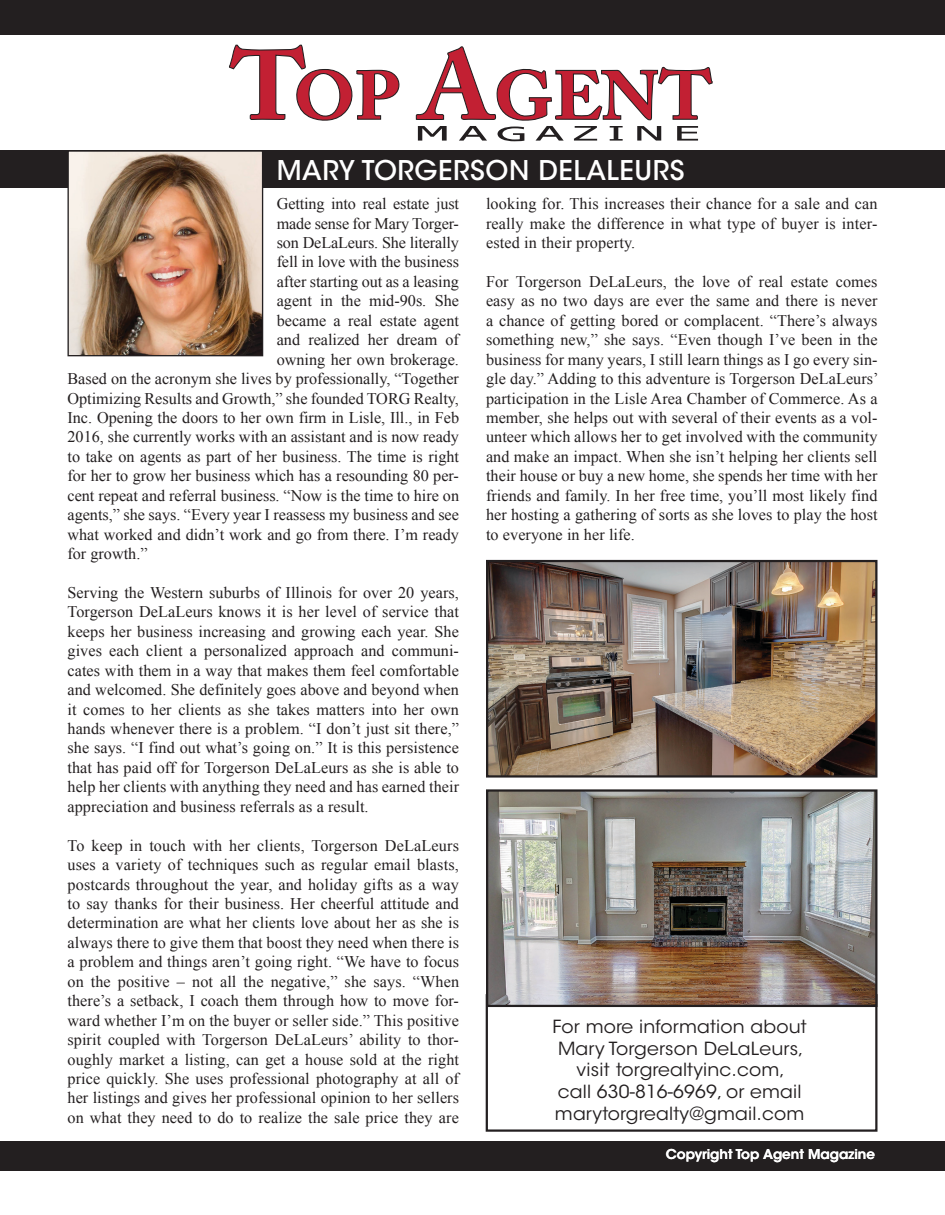
<style>
.page{position:relative;width:945px;height:1215px;background:#fff}
.page>*{position:absolute;margin:0;border:0;box-sizing:border-box;transform-origin:0 0}
.NAME{font:500 27px "ITC Avant Garde Std";letter-spacing:.02em;color:#fff}
.For_More_Info{font:18px "ITC Avant Garde Std";letter-spacing:.01em;color:#231f20;scale:1.04 1}
.body_hypenate{font:16.2px/19.5px "Times New Roman";color:#231f20;text-align:justify}
.t1{font:600 13.5px "ITC Avant Garde Std";color:#fff}
</style>
<div class="page">
<svg style="left:229px;top:44px;width:171px;height:77px"></svg>
<svg style="left:415px;top:46px;width:298px;height:96px"></svg>
<div style="left:0;top:0;width:945px;height:35px;background:#231f20"></div>
<div style="left:0;top:1141px;width:945px;height:29px;background:#231f20"></div>
<div style="left:0;top:150px;width:945px;height:38px;background:#231f20"></div>
<img style="left:70px;top:152px;width:191px;height:202px">
<div style="left:68px;top:150px;width:195px;height:206px;border:1px solid #231f20"></div>
<div style="left:486px;top:994px;width:392px;height:138px;border:2px solid #231f20"></div>
<img style="left:489px;top:792px;width:386px;height:212px">
<div style="left:486px;top:789px;width:392px;height:218px;border:2px solid #231f20"></div>
<img style="left:489px;top:563px;width:386px;height:212px">
<div style="left:486px;top:560px;width:392px;height:218px;border:2px solid #231f20"></div>
<p class="NAME" style="left:277px;top:153px;width:409px">MARY TORGERSON DELALEURS</p>
<p class="body_hypenate" style="left:277px;top:194px;width:184px">Getting into real estate just</p>
<p class="body_hypenate" style="left:277px;top:213px;width:184px">made sense for Mary Torger-</p>
<p class="body_hypenate" style="left:277px;top:233px;width:184px">son DeLaLeurs. She literally</p>
<p class="body_hypenate" style="left:277px;top:252px;width:184px">fell in love with the business</p>
<p class="body_hypenate" style="left:277px;top:272px;width:184px">after starting out as a leasing</p>
<p class="body_hypenate" style="left:277px;top:291px;width:184px">agent in the mid-90s. She</p>
<p class="body_hypenate" style="left:277px;top:310px;width:184px">became a real estate agent</p>
<p class="body_hypenate" style="left:277px;top:330px;width:184px">and realized her dream of</p>
<p class="body_hypenate" style="left:277px;top:349px;width:184px">owning her own brokerage.</p>
<p class="body_hypenate" style="left:68px;top:369px;width:393px">Based on the acronym she lives by professionally, “Together</p>
<p class="body_hypenate" style="left:68px;top:388px;width:393px">Optimizing Results and Growth,” she founded TORG Realty,</p>
<p class="body_hypenate" style="left:68px;top:408px;width:393px">Inc. Opening the doors to her own firm in Lisle, Ill., in Feb</p>
<p class="body_hypenate" style="left:68px;top:427px;width:393px">2016, she currently works with an assistant and is now ready</p>
<p class="body_hypenate" style="left:68px;top:446px;width:393px">to take on agents as part of her business. The time is right</p>
<p class="body_hypenate" style="left:68px;top:466px;width:393px">for her to grow her business which has a resounding 80 per-</p>
<p class="body_hypenate" style="left:68px;top:485px;width:393px">cent repeat and referral business. “Now is the time to hire on</p>
<p class="body_hypenate" style="left:68px;top:505px;width:393px">agents,” she says. “Every year I reassess my business and see</p>
<p class="body_hypenate" style="left:68px;top:524px;width:393px">what worked and didn’t work and go from there. I’m ready</p>
<p class="body_hypenate" style="left:68px;top:544px;width:82px">for growth.”</p>
<p class="body_hypenate" style="left:68px;top:583px;width:393px">Serving the Western suburbs of Illinois for over 20 years, Torgerson DeLaLeurs knows it is her level of service that keeps her business increasing and growing each year. She gives each client a personalized approach and communi&shy;cates with them in a way that makes them feel comfortable and welcomed. She definitely goes above and beyond when it comes to her clients as she takes matters into her own hands whenever there is a problem. “I don’t just sit there,” she says. “I find out what’s going on.” It is this persistence that has paid off for Torgerson DeLaLeurs as she is able to help her clients with anything they need and has earned their appreciation and business referrals as a result.</p>
<p class="body_hypenate" style="left:68px;top:835px;width:393px">To keep in touch with her clients, Torgerson DeLaLeurs uses a variety of techniques such as regular email blasts, postcards throughout the year, and holiday gifts as a way to say thanks for their business. Her cheerful attitude and determination are what her clients love about her as she is always there to give them that boost they need when there is a problem and things aren’t going right. “We have to focus on the positive – not all the negative,” she says. “When there’s a setback, I coach them through how to move for&shy;ward whether I’m on the buyer or seller side.” This positive spirit coupled with Torgerson DeLaLeurs’ ability to thor&shy;oughly market a listing, can get a house sold at the right price quickly. She uses professional photography at all of her listings and gives her professional opinion to her sellers on what they need to do to realize the sale price they are</p>
<p class="body_hypenate" style="left:486px;top:194px;width:393px">looking for. This increases their chance for a sale and can really make the difference in what type of buyer is inter&shy;ested in their property.</p>
<p class="body_hypenate" style="left:486px;top:272px;width:394px">For Torgerson DeLaLeurs, the love of real estate comes easy as no two days are ever the same and there is never a chance of getting bored or complacent. “There’s always something new,” she says. “Even though I’ve been in the business for many years, I still learn things as I go every sin&shy;gle day.” Adding to this adventure is Torgerson DeLaLeurs’ participation in the Lisle Area Chamber of Commerce. As a member, she helps out with several of their events as a vol&shy;unteer which allows her to get involved with the community and make an impact. When she isn’t helping her clients sell their house or buy a new home, she spends her time with her friends and family. In her free time, you’ll most likely find her hosting a gathering of sorts as she loves to play the host to everyone in her life.</p>
<p class="For_More_Info" style="left:553px;top:1015px;width:246px">For more information about</p>
<p class="For_More_Info" style="left:558px;top:1037px;width:237px">Mary Torgerson DeLaLeurs,</p>
<p class="For_More_Info" style="left:577px;top:1059px;width:202px">visit torgrealtyinc.com,</p>
<p class="For_More_Info" style="left:558px;top:1081px;width:236px">call 630-816-6969, or email</p>
<p class="For_More_Info" style="left:555px;top:1102px;width:241px">marytorgrealty@gmail.com</p>
<p class="t1" style="left:666px;top:1146px;width:211px">Copyright Top Agent Magazine</p>
</div>
